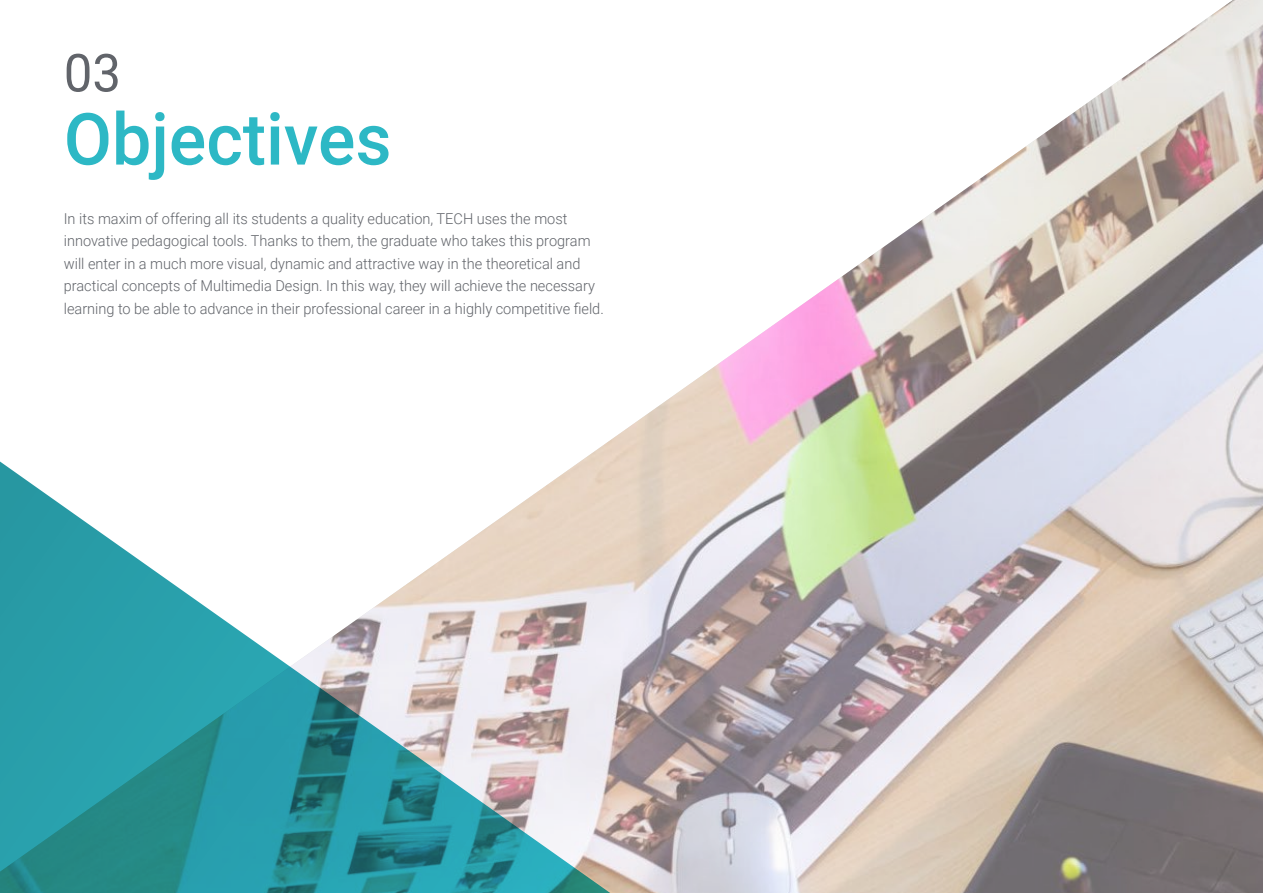
<style>
.page{position:relative;width:1263px;height:893px;background:#fff}
.page>*{position:absolute;margin:0;border:0;box-sizing:border-box;transform-origin:0 0}
.t1{font:500 72px "Roboto";color:#2db8c5}
.t2{font:52.5px "Roboto";color:#61646a}
.t3{font:300 15px/22.5px "Roboto";color:#61646a}
</style>
<div class="page">
<img style="left:602px;top:0;width:661px;height:893px">
<svg style="left:0;top:446px;width:640px;height:447px"></svg>
<h2 class="t2" style="left:64px;top:36px;width:59px">03</h2>
<h1 class="t1" style="left:64px;top:89px;width:329px">Objectives</h1>
<p class="t3" style="left:64px;top:207px;width:542px">In its maxim of offering all its students a quality education, TECH uses the most innovative pedagogical tools. Thanks to them, the graduate who takes this program will enter in a much more visual, dynamic and attractive way in the theoretical and practical concepts of Multimedia Design. In this way, they will achieve the necessary learning to be able to advance in their professional career in a highly competitive field.</p>
</div>
